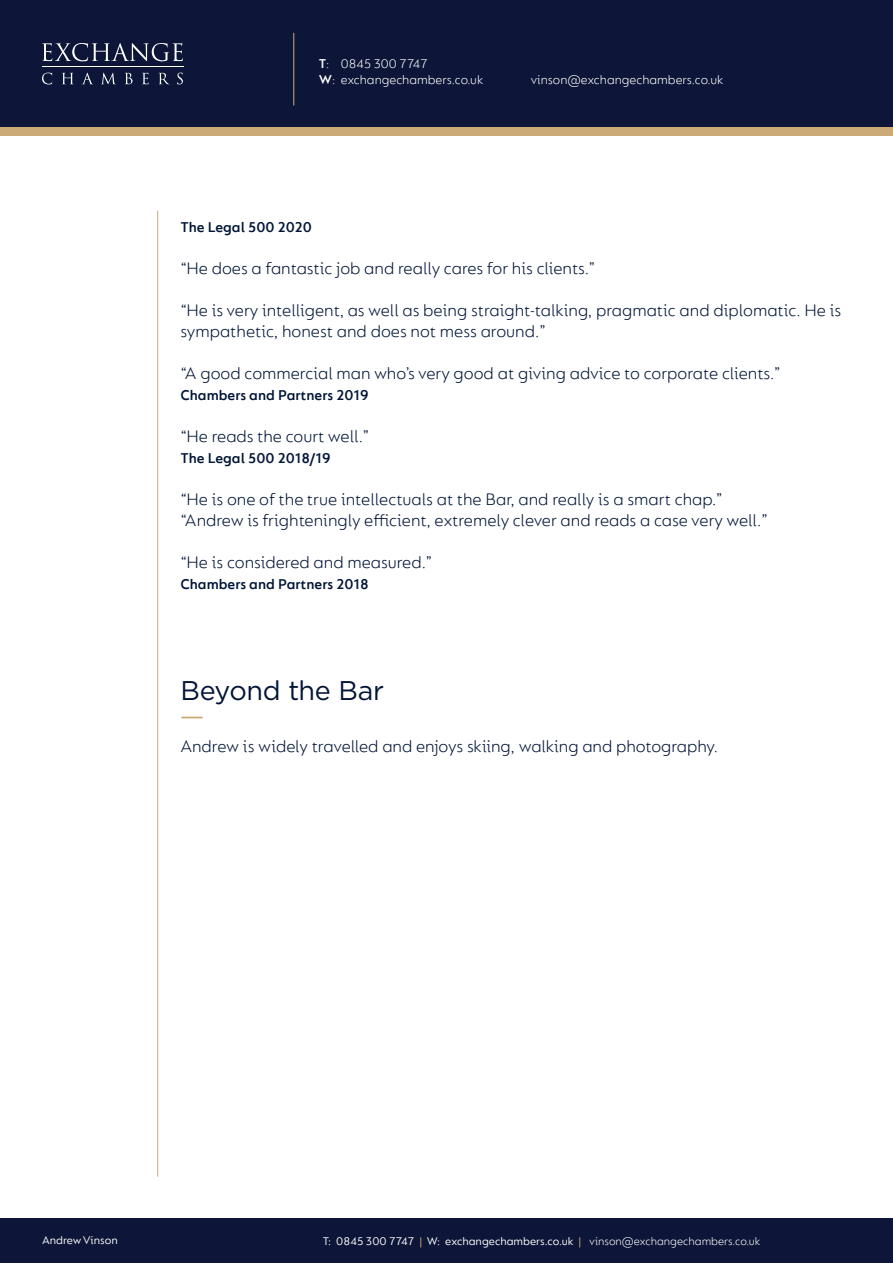
<style>
.page{position:relative;width:893px;height:1263px;background:#fff}
.page>*{position:absolute;margin:0;border:0;box-sizing:border-box;transform-origin:0 0}
.t1{font:27px "Gotham";letter-spacing:-.01em;color:#001537}
.t2{font:300 18px/21px "FS Lucas";color:#001537}
.t3{font:600 15px "FS Lucas";color:#001537}
.t4{font:300 13.5px/16.2px "FS Lucas";color:#fff}
.t5{font:12px "FS Lucas";color:#fff}
.s1{font-weight:600}
.s2{color:#cbaa76}
.s3{font-weight:300}
</style>
<div class="page">
<div style="left:0;top:64px;width:893px;height:72px;background:#cbaa76"></div>
<div style="left:0;top:0;width:893px;height:127px;background:#0d1638"></div>
<div style="left:0;top:1219px;width:893px;height:44px;background:#0d1638"></div>
<hr style="left:42px;top:67px;width:142px;height:1px;background:#fff">
<svg style="left:42px;top:43px;width:141px;height:18px"></svg>
<svg style="left:42px;top:73px;width:10px;height:11px"></svg>
<svg style="left:62px;top:73px;width:11px;height:11px"></svg>
<svg style="left:82px;top:73px;width:11px;height:11px"></svg>
<svg style="left:102px;top:73px;width:13px;height:11px"></svg>
<svg style="left:125px;top:73px;width:8px;height:11px"></svg>
<svg style="left:142px;top:73px;width:7px;height:11px"></svg>
<svg style="left:159px;top:73px;width:10px;height:11px"></svg>
<svg style="left:177px;top:73px;width:6px;height:11px"></svg>
<hr style="left:293px;top:33px;width:1px;height:73px;background:#cbaa76">
<hr style="left:157px;top:211px;width:1px;height:966px;background:#cbaa76">
<svg style="left:181px;top:717px;width:21px;height:1px"></svg>
<p class="t4" style="left:319px;top:55px;width:166px"><span class="s1">T</span>: 0845 300 7747<br><span class="s1">W</span>: exchangechambers.co.uk</p>
<p class="t4" style="left:531px;top:71px;width:194px">vinson@exchangechambers.co.uk</p>
<p class="t3" style="left:180px;top:218px;width:133px">The Legal 500 2020</p>
<p class="t2" style="left:180px;top:257px;width:417px">“He does a fantastic job and really cares for his clients.”</p>
<p class="t2" style="left:180px;top:299px;width:662px">“He is very intelligent, as well as being straight-talking, pragmatic and diplomatic. He is sympathetic, honest and does not mess around.”</p>
<p class="t2" style="left:180px;top:362px;width:602px">“A good commercial man who’s very good at giving advice to corporate clients.”</p>
<p class="t3" style="left:180px;top:386px;width:190px">Chambers and Partners 2019</p>
<p class="t2" style="left:180px;top:425px;width:191px">“He reads the court well.”</p>
<p class="t3" style="left:180px;top:449px;width:152px">The Legal 500 2018/19</p>
<p class="t2" style="left:180px;top:488px;width:589px">“He is one of the true intellectuals at the Bar, and really is a smart chap.” “Andrew is frighteningly efficient, extremely clever and reads a case very well.”</p>
<p class="t2" style="left:180px;top:551px;width:254px">“He is considered and measured.”</p>
<p class="t3" style="left:180px;top:575px;width:190px">Chambers and Partners 2018</p>
<p class="t1" style="left:180px;top:673px;width:205px">Beyond the Bar</p>
<p class="t2" style="left:180px;top:735px;width:539px">Andrew is widely travelled and enjoys skiing, walking and photography.</p>
<p class="t5" style="left:42px;top:1233px;width:77px">Andrew Vinson</p>
<p class="t5" style="left:323px;top:1235px;width:439px">T: 0845 300 7747 <span class="s2">|</span> W: exchangechambers.co.uk <span class="s2">|</span> <span class="s3">vinson@exchangechambers.co.uk</span></p>
</div>
